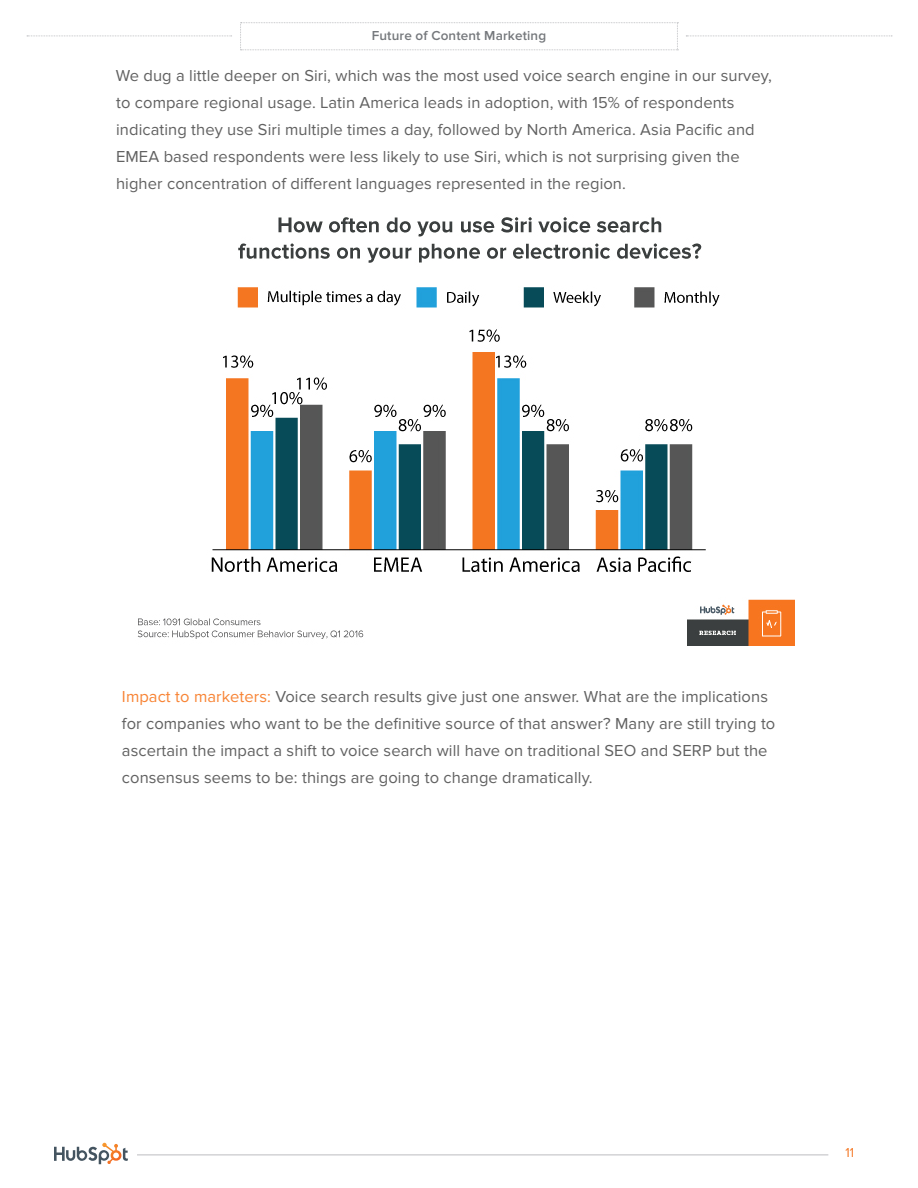
<style>
.page{position:relative;width:918px;height:1188px;background:#fff}
.page>*{position:absolute;margin:0;border:0;box-sizing:border-box;transform-origin:0 0}
.t1{font:16.5px/27px "Proxima Nova";letter-spacing:.005em;color:#616161}
.t2{font:600 13.5px "Proxima Nova";letter-spacing:.01em;color:#75787c}
.t3{font:13.5px "Proxima Nova Cond";color:#f47521}
.s1{color:#f88435}
</style>
<div class="page">
<hr style="left:137px;top:1155px;width:691px;height:1px;background:#bcbdc0">
<svg style="left:686px;top:36px;width:206px;height:1px"></svg>
<svg style="left:27px;top:36px;width:205px;height:1px"></svg>
<svg style="left:54px;top:1143px;width:74px;height:21px"></svg>
<svg style="left:240px;top:22px;width:438px;height:28px"></svg>
<img style="left:138px;top:217px;width:656px;height:429px">
<p class="t2" style="left:372px;top:28px;width:176px">Future of Content Marketing</p>
<p class="t1" style="left:116px;top:62px;width:657px">We dug a little deeper on Siri, which was the most used voice search engine in our survey, to compare regional usage. Latin America leads in adoption, with 15% of respondents indicating they use Siri multiple times a day, followed by North America. Asia Pacific and EMEA based respondents were less likely to use Siri, which is not surprising given the higher concentration of different languages represented in the region.</p>
<p class="t1" style="left:122px;top:683px;width:655px"><span class="s1">Impact to marketers:</span> Voice search results give just one answer. What are the implications for companies who want to be the definitive source of that answer? Many are still trying to ascertain the impact a shift to voice search will have on traditional SEO and SERP but the consensus seems to be: things are going to change dramatically.</p>
<p class="t3" style="left:845px;top:1147px;width:10px">11</p>
</div>
